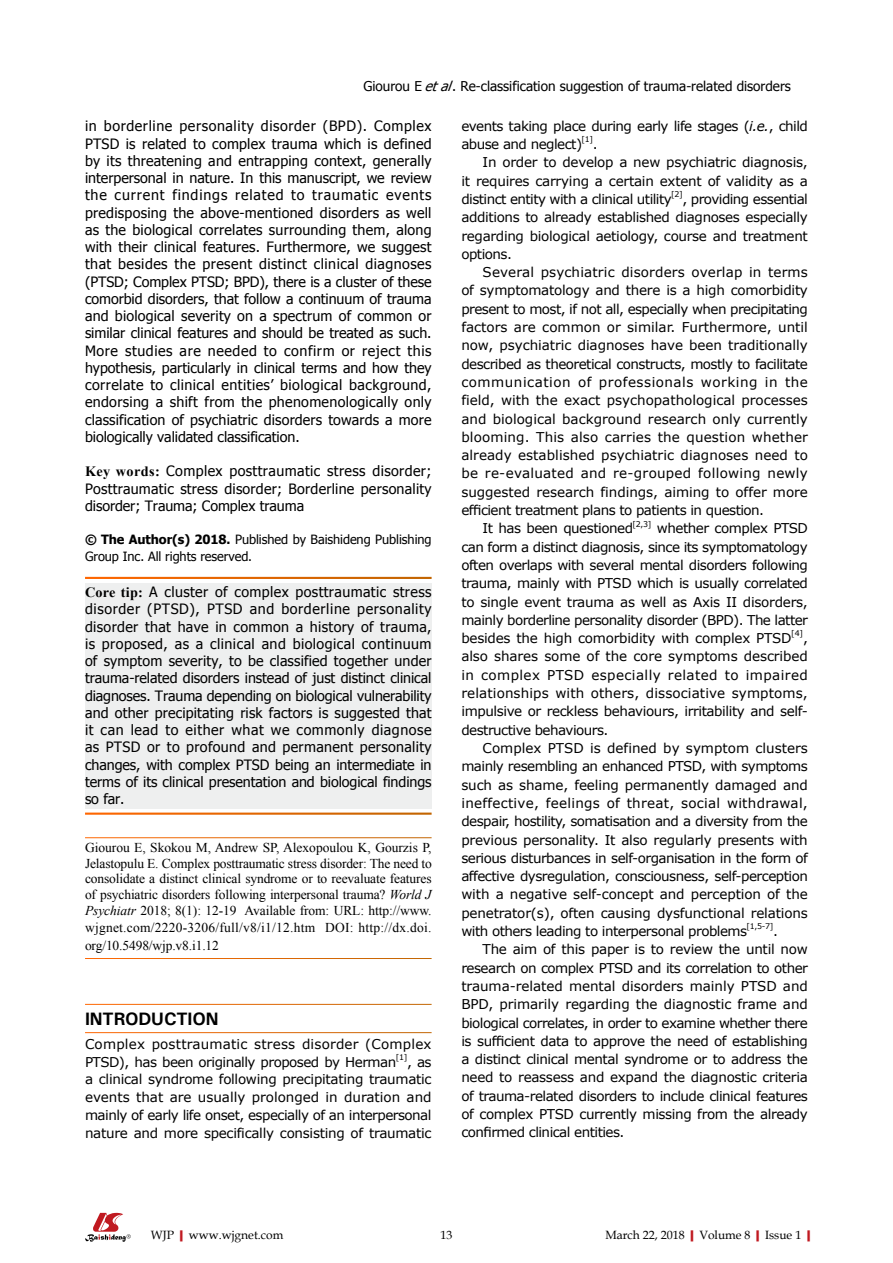
<style>
.page{position:relative;width:893px;height:1263px;background:#fff}
.page>*{position:absolute;margin:0;border:0;box-sizing:border-box;transform-origin:0 0}
.t1{font:700 18px "Univers";letter-spacing:-.01em;color:#000}
.t2{font:14.25px/17.2px "Tahoma";letter-spacing:-.005em;color:#000;text-align:justify}
.t3{font:13.5px/18.3px "Verdana";letter-spacing:-.02em;color:#000;text-align:justify}
.t4{font:13.5px/18.3px "Verdana";letter-spacing:-.04em;color:#000}
.t5{font:13.5px/15.8px "Times New Roman";letter-spacing:-.005em;color:#000;text-align:justify}
.t6{font:13.5px "Verdana";color:#000}
.t7{font:13.5px "Verdana";letter-spacing:.01em;color:#000}
.t8{font:13.5px/18px "Verdana";letter-spacing:.015em;color:#000}
.t9{font:13.5px/17.4px "Times New Roman";letter-spacing:.02em;color:#000}
.t10{font:13.5px "Tahoma";color:#000}
.t11{font:13.5px "Verdana";letter-spacing:-.045em;color:#000}
.t12{font:13.5px "Verdana";letter-spacing:.005em;color:#000}
.t13{font:13.5px "Verdana";letter-spacing:.02em;color:#000}
.t14{font:13.5px "Verdana";letter-spacing:.04em;color:#000}
.t15{font:12.75px/17.2px "Tahoma";letter-spacing:-.005em;color:#000}
.t16{font:12px "Book Antiqua";color:#000}
.t17{font:7.8px "Verdana";color:#000}
.s1{font-style:italic}
.s2{font-family:"Times New Roman";font-weight:700}
.s3{font-weight:700}
.s4{font-weight:700;color:#c01920}
</style>
<div class="page">
<div style="left:85px;top:583px;width:347px;height:226px;background:#eeefef"></div>
<svg style="left:85px;top:1213px;width:46px;height:29px"></svg>
<p class="t10" style="left:363px;top:77px;width:429px">Giourou E <span class="s1">etal</span>. Re-classification suggestion of trauma-related disorders</p>
<p class="t2" style="left:85px;top:117px;width:348px">in borderline personality disorder (BPD). Complex PTSD is related to complex trauma which is defined by its threatening and entrapping context, generally interpersonal in nature. In this manuscript, we review the current findings related to traumatic events predisposing the above-mentioned disorders as well as the biological correlates surrounding them, along with their clinical features. Furthermore, we suggest that besides the present distinct clinical diagnoses (PTSD; Complex PTSD; BPD), there is a cluster of these comorbid disorders, that follow a continuum of trauma and biological severity on a spectrum of common or similar clinical features and should be treated as such.<br>More studies are needed to confirm or reject this hypothesis, particularly in clinical terms and how they correlate to clinical entities’ biological background, endorsing a shift from the phenomenologically only classification of psychiatric disorders towards a more biologically validated classification.</p>
<p class="t2" style="left:85px;top:462px;width:348px"><span class="s2">Key words:</span> Complex posttraumatic stress disorder; Posttraumatic stress disorder; Borderline personality disorder; Trauma; Complex trauma</p>
<p class="t15" style="left:85px;top:530px;width:348px"><span class="s3">© The Author(s) 2018.</span> Published by Baishideng Publishing<br>Group Inc. All rights reserved.</p>
<p class="t2" style="left:85px;top:583px;width:348px"><span class="s2">Core tip:</span> A cluster of complex posttraumatic stress disorder (PTSD), PTSD and borderline personality disorder that have in common a history of trauma, is proposed, as a clinical and biological continuum of symptom severity, to be classified together under trauma-related disorders instead of just distinct clinical diagnoses. Trauma depending on biological vulnerability and other precipitating risk factors is suggested that it can lead to either what we commonly diagnose as PTSD or to profound and permanent personality changes, with complex PTSD being an intermediate in terms of its clinical presentation and biological findings so far.</p>
<p class="t5" style="left:85px;top:839px;width:348px">Giourou E, Skokou M, Andrew SP, Alexopoulou K, Gourzis P, Jelastopulu E. Complex posttraumatic stress disorder: The need to consolidate a distinct clinical syndrome or to reevaluate features of psychiatric disorders following interpersonal trauma? <span class="s1">World J Psychiatr</span> 2018; 8(1): 12-19 Available from: URL: http://www.</p>
<p class="t9" style="left:85px;top:919px;width:348px">wjgnet.com/2220-3206/full/v8/i1/12.htm DOI: http://dx.doi. org/10.5498/wjp.v8.i1.12</p>
<h1 class="t1" style="left:85px;top:1007px;width:135px">INTRODUCTION</h1>
<p class="t8" style="left:85px;top:1034px;width:348px">Complex posttraumatic stress disorder (Complex<br>PTSD), has been originally proposed by Herman</p>
<p class="t17" style="left:396px;top:1051px;width:13px">[1]</p>
<p class="t3" style="left:85px;top:1052px;width:348px;line-height:17.9px;text-indent:322px">, as a clinical syndrome following precipitating traumatic events that are usually prolonged in duration and mainly of early life onset, especially of an interpersonal nature and more specifically consisting of traumatic</p>
<p class="t4" style="left:461px;top:117px;width:348px">events taking place during early life stages (<span class="s1">i.e.</span>, child abuse and neglect)</p>
<p class="t17" style="left:582px;top:134px;width:13px">[1]</p>
<p class="t3" style="left:593px;top:135px;width:6px">.</p>
<p class="t3" style="left:483px;top:153px;width:327px">In order to develop a new psychiatric diagnosis,</p>
<p class="t3" style="left:461px;top:171px;width:348px">it requires carrying a certain extent of validity as a</p>
<p class="t4" style="left:461px;top:190px;width:212px">distinct entity with a clinical utility</p>
<p class="t17" style="left:671px;top:189px;width:13px">[2]</p>
<p class="t3" style="left:461px;top:190px;width:348px;text-indent:221px">, providing essential additions to already established diagnoses especially regarding biological aetiology, course and treatment options.</p>
<p class="t7" style="left:483px;top:263px;width:327px">Several psychiatric disorders overlap in terms</p>
<p class="t3" style="left:461px;top:281px;width:348px">of symptomatology and there is a high comorbidity</p>
<p class="t4" style="left:461px;top:300px;width:348px">present to most, if not all, especially when precipitating</p>
<p class="t6" style="left:461px;top:318px;width:348px">factors are common or similar. Furthermore, until</p>
<p class="t3" style="left:461px;top:336px;width:348px">now, psychiatric diagnoses have been traditionally</p>
<p class="t4" style="left:461px;top:354px;width:348px">described as theoretical constructs, mostly to facilitate</p>
<p class="t14" style="left:461px;top:373px;width:348px">communication of professionals working in the</p>
<p class="t6" style="left:461px;top:391px;width:348px">field, with the exact psychopathological processes</p>
<p class="t6" style="left:461px;top:409px;width:348px">and biological background research only currently</p>
<p class="t7" style="left:461px;top:428px;width:348px">blooming. This also carries the question whether</p>
<p class="t12" style="left:461px;top:446px;width:348px">already established psychiatric diagnoses need to</p>
<p class="t13" style="left:461px;top:464px;width:348px">be re-evaluated and re-grouped following newly</p>
<p class="t3" style="left:461px;top:483px;width:348px">suggested research findings, aiming to offer more</p>
<p class="t4" style="left:461px;top:501px;width:304px">efficient treatment plans to patients in question.</p>
<p class="t3" style="left:483px;top:519px;width:152px">It has been questioned</p>
<p class="t17" style="left:633px;top:518px;width:20px">[2,3]</p>
<p class="t3" style="left:461px;top:519px;width:348px;text-indent:196px">whether complex PTSD can form a distinct diagnosis, since its symptomatology often overlaps with several mental disorders following trauma, mainly with PTSD which is usually correlated to single event trauma as well as Axis II disorders, mainly borderline personality disorder (BPD). The latter besides the high comorbidity with complex PTSD</p>
<p class="t17" style="left:791px;top:628px;width:13px">[4]</p>
<p class="t3" style="left:461px;top:629px;width:348px;text-indent:342px">, also shares some of the core symptoms described in complex PTSD especially related to impaired relationships with others, dissociative symptoms, impulsive or reckless behaviours, irritability and self&shy;destructive behaviours.</p>
<p class="t3" style="left:461px;top:739px;width:348px;text-indent:21px">Complex PTSD is defined by symptom clusters mainly resembling an enhanced PTSD, with symptoms such as shame, feeling permanently damaged and ineffective, feelings of threat, social withdrawal, despair, hostility, somatisation and a diversity from the previous personality. It also regularly presents with serious disturbances in self-organisation in the form of affective dysregulation, consciousness, self-perception with a negative self-concept and perception of the penetrator(s), often causing dysfunctional relations with others leading to interpersonal problems</p>
<p class="t17" style="left:747px;top:921px;width:28px">[1,5-7]</p>
<p class="t3" style="left:773px;top:922px;width:6px">.</p>
<p class="t3" style="left:483px;top:940px;width:327px">The aim of this paper is to review the until now</p>
<p class="t4" style="left:461px;top:958px;width:348px">research on complex PTSD and its correlation to other</p>
<p class="t3" style="left:461px;top:977px;width:348px">trauma-related mental disorders mainly PTSD and</p>
<p class="t3" style="left:461px;top:995px;width:348px">BPD, primarily regarding the diagnostic frame and</p>
<p class="t11" style="left:461px;top:1013px;width:348px">biological correlates, in order to examine whether there</p>
<p class="t3" style="left:461px;top:1032px;width:348px">is sufficient data to approve the need of establishing</p>
<p class="t3" style="left:461px;top:1050px;width:348px">a distinct clinical mental syndrome or to address the</p>
<p class="t3" style="left:461px;top:1068px;width:348px">need to reassess and expand the diagnostic criteria</p>
<p class="t4" style="left:461px;top:1086px;width:348px">of trauma-related disorders to include clinical features</p>
<p class="t3" style="left:461px;top:1105px;width:348px">of complex PTSD currently missing from the already</p>
<p class="t4" style="left:461px;top:1123px;width:165px">confirmed clinical entities.</p>
<p class="t16" style="left:151px;top:1226px;width:134px">WJP<span class="s4">|</span>www.wjgnet.com</p>
<p class="t16" style="left:440px;top:1226px;width:13px">13</p>
<p class="t16" style="left:605px;top:1226px;width:212px">March 22, 2018<span class="s4">|</span>Volume 8<span class="s4">|</span>Issue 1<span class="s4">|</span></p>
</div>
